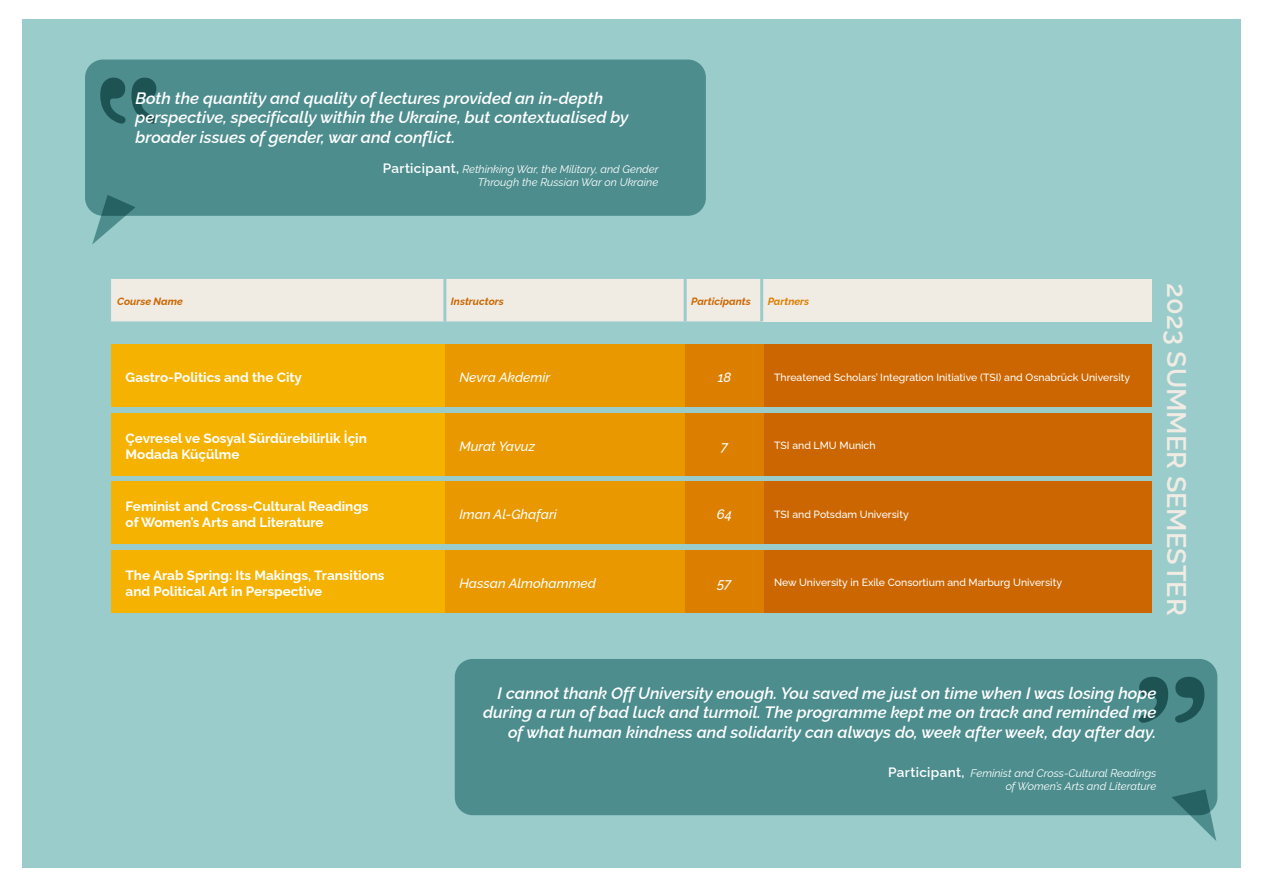
<style>
.page{position:relative;width:1263px;height:893px;background:#fff}
.page>*{position:absolute;margin:0;border:0;box-sizing:border-box;transform-origin:0 0}
.t1{font:600 27px "Raleway";color:#f0ece4}
.t2{font:italic 600 16.5px/19.8px "Raleway";color:#fff;text-align:right}
.t3{font:700 13.5px/16.2px "Raleway";color:#fff}
.t4{font:italic 500 13.5px "Raleway";color:#fff}
.t5{font:italic 11.1px/13.2px "Raleway";color:#fff;text-align:right}
.t6{font:500 10.5px "Raleway";color:#fff}
.t7{font:italic 700 10.5px "Raleway";color:#c60}
.t8{font:italic 700 10.5px "Raleway";color:#dc7f00}
.s1{font-weight:600;font-style:normal;font-size:13.65px}
</style>
<div class="page">
<div style="left:22px;top:19px;width:1219px;height:849px;background:#9acccc"></div>
<div style="left:85px;top:60px;width:621px;height:156px;background:#4d8d8e;border-radius:18px"></div>
<div style="left:111px;top:279px;width:649px;height:42px;background:#f0ece4"></div>
<div style="left:762px;top:279px;width:390px;height:42px;background:#f0ece4"></div>
<hr style="left:443px;top:279px;width:3px;height:42px;background:#9acccc">
<hr style="left:684px;top:279px;width:3px;height:42px;background:#9acccc">
<hr style="left:760px;top:279px;width:3px;height:42px;background:#9acccc">
<div style="left:111px;top:344px;width:334px;height:63px;background:#f5b200"></div>
<div style="left:445px;top:344px;width:240px;height:63px;background:#ea9800"></div>
<div style="left:685px;top:344px;width:79px;height:63px;background:#dc7f00"></div>
<div style="left:764px;top:344px;width:388px;height:63px;background:#c60"></div>
<div style="left:111px;top:413px;width:334px;height:63px;background:#f5b200"></div>
<div style="left:445px;top:413px;width:240px;height:63px;background:#ea9800"></div>
<div style="left:685px;top:413px;width:79px;height:63px;background:#dc7f00"></div>
<div style="left:764px;top:413px;width:388px;height:63px;background:#c60"></div>
<div style="left:111px;top:482px;width:334px;height:62px;background:#f5b200"></div>
<div style="left:445px;top:482px;width:240px;height:62px;background:#ea9800"></div>
<div style="left:685px;top:482px;width:79px;height:62px;background:#dc7f00"></div>
<div style="left:764px;top:482px;width:388px;height:62px;background:#c60"></div>
<div style="left:111px;top:550px;width:334px;height:63px;background:#f5b200"></div>
<div style="left:445px;top:550px;width:240px;height:63px;background:#ea9800"></div>
<div style="left:685px;top:550px;width:79px;height:63px;background:#dc7f00"></div>
<div style="left:764px;top:550px;width:388px;height:63px;background:#c60"></div>
<div style="left:455px;top:659px;width:762px;height:156px;background:#4d8d8e;border-radius:18px"></div>
<svg style="left:1172px;top:789px;width:44px;height:52px"></svg>
<svg style="left:1139px;top:677px;width:65px;height:46px"></svg>
<svg style="left:92px;top:195px;width:43px;height:49px"></svg>
<svg style="left:100px;top:78px;width:57px;height:46px"></svg>
<p class="t2" style="left:135px;top:86px;width:495px;text-align:left">Both the quantity and quality of lectures provided an in-depth perspective, specifically within the Ukraine, but contextualised by broader issues of gender, war and conflict.</p>
<p class="t5" style="left:383px;top:161px;width:277px"><span class="s1">Participant,</span> Rethinking War, the Military, and Gender<br>Through the Russian War on Ukraine</p>
<p class="t7" style="left:117px;top:293px;width:67px">Course Name</p>
<p class="t7" style="left:451px;top:293px;width:54px">Instructors</p>
<p class="t7" style="left:691px;top:293px;width:61px">Participants</p>
<p class="t8" style="left:768px;top:293px;width:43px">Partners</p>
<p class="t3" style="left:126px;top:368px;width:178px">Gastro-Politics and the City</p>
<p class="t4" style="left:459px;top:367px;width:92px">Nevra Akdemir</p>
<p class="t4" style="left:718px;top:367px;width:15px">18</p>
<p class="t6" style="left:774px;top:369px;width:358px">Threatened Scholars’ Integration Initiative (TSI) and Osnabrück University</p>
<p class="t3" style="left:126px;top:428px;width:243px">Çevresel ve Sosyal Sürdürebilirlik İçin<br>Modada Küçülme</p>
<p class="t4" style="left:459px;top:435px;width:77px">Murat Yavuz</p>
<p class="t4" style="left:721px;top:435px;width:8px">7</p>
<p class="t6" style="left:774px;top:437px;width:103px">TSI and LMU Munich</p>
<p class="t3" style="left:126px;top:497px;width:244px">Feminist and Cross-Cultural Readings of Women’s Arts and Literature</p>
<p class="t4" style="left:459px;top:504px;width:99px">Iman Al-Ghafari</p>
<p class="t4" style="left:717px;top:504px;width:17px">64</p>
<p class="t6" style="left:774px;top:506px;width:136px">TSI and Potsdam University</p>
<p class="t3" style="left:126px;top:566px;width:261px">The Arab Spring: Its Makings, Transitions and Political Art in Perspective</p>
<p class="t4" style="left:459px;top:572px;width:138px">Hassan Almohammed</p>
<p class="t4" style="left:717px;top:572px;width:16px">57</p>
<p class="t6" style="left:774px;top:574px;width:289px">New University in Exile Consortium and Marburg University</p>
<h1 class="t1" style="left:1198px;top:283px;width:334px;rotate:90deg">2023 SUMMER SEMESTER</h1>
<p class="t2" style="left:483px;top:681px;width:675px">I cannot thank Off University enough. You saved me just on time when I was losing hope during a run of bad luck and turmoil. The programme kept me on track and reminded me of what human kindness and solidarity can always do, week after week, day after day.</p>
<p class="t5" style="left:888px;top:765px;width:270px"><span class="s1">Participant,</span> Feminist and Cross-Cultural Readings of Women’s Arts and Literature</p>
</div>
